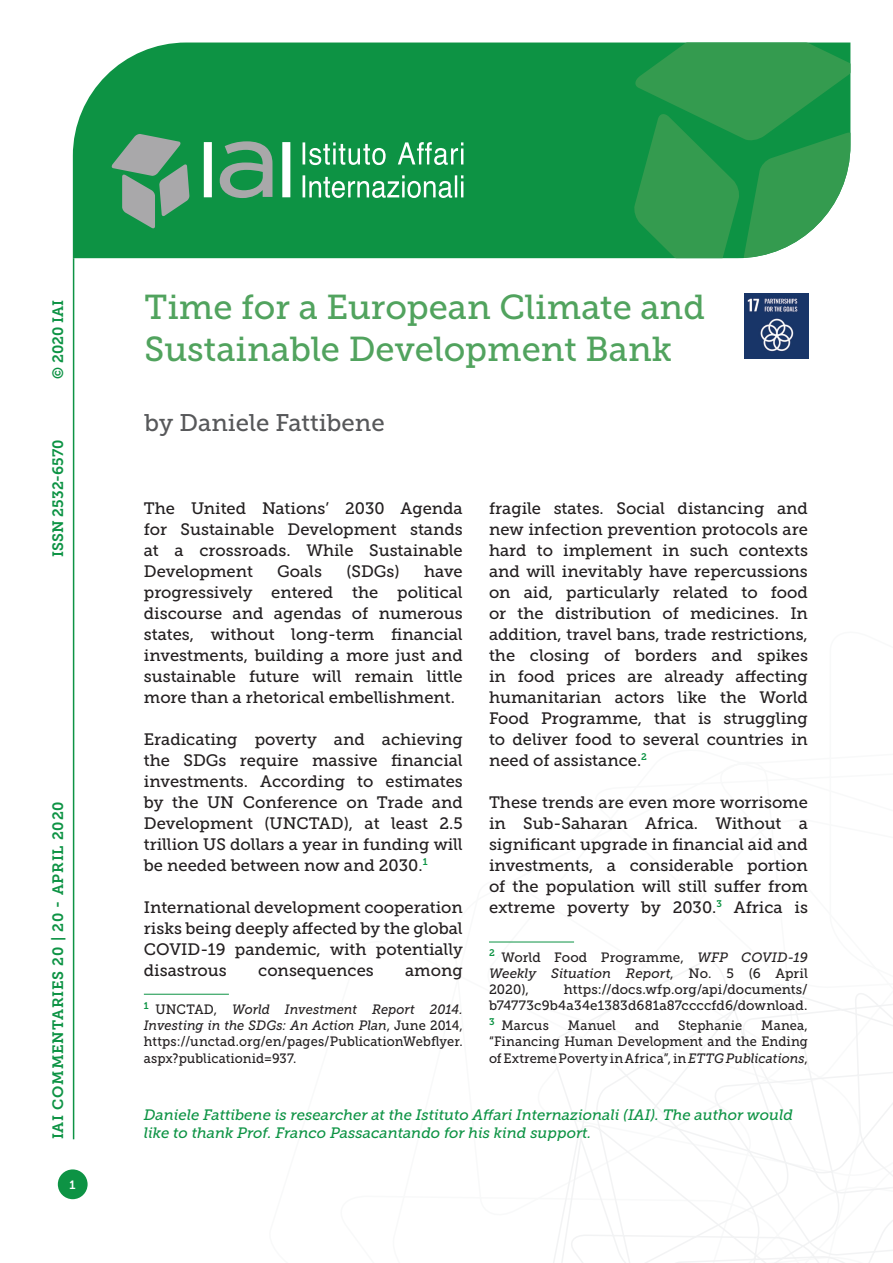
<style>
.page{position:relative;width:893px;height:1263px;background:#fff}
.page>*{position:absolute;margin:0;border:0;box-sizing:border-box;transform-origin:0 0}
.Titolo_Copertina{font:34.5px/41.4px "Museo Slab 500";color:#51a35e}
.Autori_copertina{font:24px "Museo Slab 500";color:#57585a}
.Testo{font:16.5px/21px "Museo Slab 500";color:#231f20;text-align:justify}
.t1{font:italic 15px/18px "Museo Slab 500";color:#0d9344}
.t2{font:15px "Museo Slab 700";letter-spacing:.05em;color:#0d9344}
.t3{font:15px "Museo Slab 700";color:#0d9344}
.Nota{font:13.5px/16.2px "Museo Slab 500";letter-spacing:.005em;color:#231f20;text-align:justify;scale:.95 1}
.Nota-2{font:13.5px/16.2px "Museo Slab 500";letter-spacing:.005em;color:#231f20;text-align:justify}
.t4{font:12px "Museo Slab 700";color:#fff}
.s1{font-style:italic}
</style>
<div class="page">
<svg style="left:553px;top:960px;width:340px;height:303px"></svg>
<hr style="left:73px;top:258px;width:1px;height:881px;background:#0d9344">
<div style="left:73px;top:43px;width:560px;height:215px;background:#0d9344"></div>
<svg style="left:633px;top:43px;width:217px;height:215px;background:#359e56"></svg>
<svg style="left:303px;top:142px;width:160px;height:56px;background:#48ad72"></svg>
<svg style="left:111px;top:134px;width:79px;height:95px;background:#609e7a"></svg>
<svg style="left:204px;top:141px;width:86px;height:57px"></svg>
<div style="left:58px;top:1169px;width:30px;height:30px;background:#0d9344;border-radius:50%"></div>
<hr style="left:144px;top:994px;width:85px;height:1px;background:#0d9344">
<hr style="left:489px;top:942px;width:85px;height:1px;background:#0d9344">
<img style="left:744px;top:293px;width:65px;height:65px">
<p class="t2" style="left:50px;top:379px;width:80px;rotate:-90deg">© 2020 IAI</p>
<p class="t3" style="left:50px;top:557px;width:119px;rotate:-90deg">ISSN 2532-6570</p>
<p class="t2" style="left:50px;top:1139px;width:339px;rotate:-90deg">IAI COMMENTARIES 20 | 20 - APRIL 2020</p>
<p class="t4" style="left:70px;top:1178px;width:8px">1</p>
<p class="Titolo_Copertina" style="left:145px;top:287px;width:562px">Time for a European Climate and<br>Sustainable Development Bank</p>
<p class="Autori_copertina" style="left:145px;top:409px;width:242px">by Daniele Fattibene</p>
<p class="Testo" style="left:144px;top:498px;width:320px">The United Nations’ 2030 Agenda for Sustainable Development stands at a crossroads. While Sustainable Development</p>
<p class="Testo" style="left:277px;top:561px;width:46px">Goals</p>
<p class="Testo" style="left:346px;top:561px;width:55px">(SDGs)</p>
<p class="Testo" style="left:144px;top:561px;width:320px;text-indent:280px">have progressively entered the political discourse and agendas of numerous states, without long-term financial investments, building a more just and sustainable future will remain little more than a rhetorical embellishment.</p>
<p class="Testo" style="left:144px;top:729px;width:320px">Eradicating poverty and achieving the SDGs require massive financial investments. According to estimates by the UN Conference on Trade and Development (UNCTAD), at least 2.5 trillion US dollars a year in funding will be needed between now and 2030.<sup>1</sup></p>
<p class="Testo" style="left:144px;top:897px;width:320px">International development cooperation risks being deeply affected by the global COVID-19 pandemic, with potentially disastrous</p>
<p class="Testo" style="left:258px;top:960px;width:117px">consequences</p>
<p class="Testo" style="left:405px;top:960px;width:59px">among</p>
<p class="Nota" style="left:144px;top:1001px;width:337px"><sup>1</sup> UNCTAD, <span class="s1">World Investment Report 2014.<br>Investing in the SDGs: An Action Plan</span>, June 2014, https://unctad.org/en/pages/PublicationWebflyer. aspx?publicationid=937.</p>
<p class="Testo" style="left:489px;top:498px;width:320px">fragile states. Social distancing and new infection prevention protocols are hard to implement in such contexts and will inevitably have repercussions on aid, particularly related to food or the distribution of medicines. In addition, travel bans, trade restrictions, the closing of borders and spikes in food prices are already affecting humanitarian actors like the World Food Programme, that is struggling to deliver food to several countries in need of assistance.<sup>2</sup></p>
<p class="Testo" style="left:489px;top:792px;width:320px">These trends are even more worrisome in Sub-Saharan Africa. Without a significant upgrade in financial aid and investments, a considerable portion of the population will still suffer from extreme poverty by 2030.<sup>3</sup> Africa is</p>
<p class="Nota-2" style="left:489px;top:949px;width:320px"><sup>2</sup> World Food Programme, <span class="s1">WFP COVID-19<br>Weekly Situation Report</span>, No. 5 (6 April 2020),</p>
<p class="Nota-2" style="left:489px;top:981px;width:320px;text-align:right">https://docs.wfp.org/api/documents/ b74773c9b4a34e1383d681a87ccccfd6/download.</p>
<p class="Nota" style="left:489px;top:1017px;width:64px"><sup>3</sup> Marcus</p>
<p class="Nota" style="left:568px;top:1017px;width:52px">Manuel</p>
<p class="Nota" style="left:635px;top:1017px;width:27px">and</p>
<p class="Nota" style="left:678px;top:1017px;width:69px">Stephanie</p>
<p class="Nota" style="left:489px;top:1017px;width:337px;text-indent:272px">Manea, “Financing Human Development and the Ending of Extreme Poverty in Africa”, in <span class="s1">ETTG Publications</span>,</p>
<p class="t1" style="left:144px;top:1106px;width:651px">Daniele Fattibene is researcher at the Istituto Affari Internazionali (IAI). The author would like to thank Prof. Franco Passacantando for his kind support.</p>
</div>
